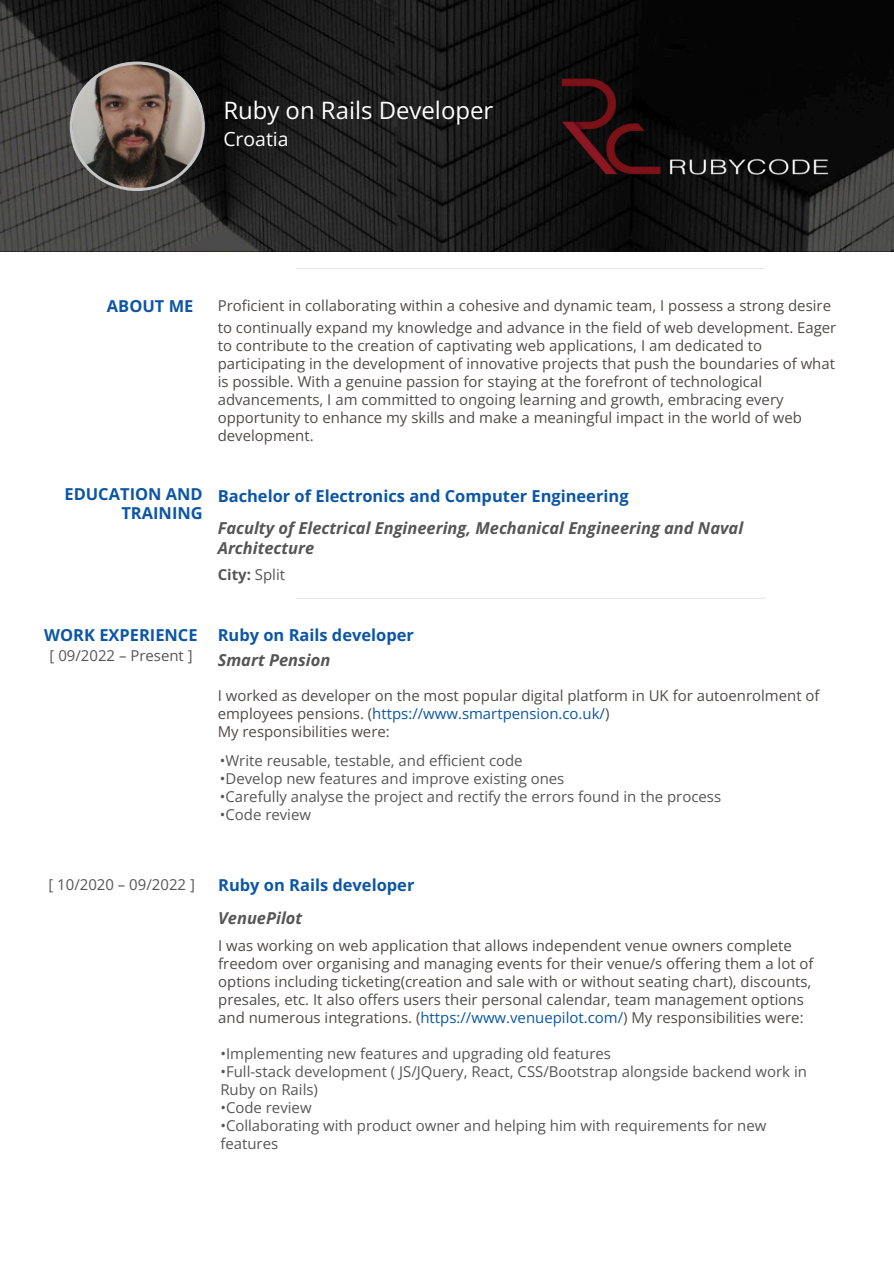
<style>
.page{position:relative;width:894px;height:1264px;background:#fff}
.page>*{position:absolute;margin:0;border:0;box-sizing:border-box;transform-origin:0 0}
.t1{font:24px "Open Sans";color:#fff}
.t2{font:19.5px "Open Sans";color:#fff}
.t3{font:700 16.5px/32.7px "Open Sans";color:#0c56a5}
.t4{font:italic 700 16.5px "Open Sans";color:#565656}
.t5{font:15px/18px "Open Sans";color:#504b48}
.t6{font:15px/18px "Open Sans";color:#565656}
.t7{font:700 15px "Open Sans";color:#565656}
.s1{font-weight:400}
.s2{font-style:italic;color:#565656}
.s3{color:#0c56a5}
</style>
<div class="page">
<svg style="left:296px;top:268px;width:468px;height:1px"></svg>
<svg style="left:296px;top:598px;width:468px;height:1px"></svg>
<img style="left:0;top:0;width:893px;height:251px">
<svg style="left:70px;top:62px;width:135px;height:129px;background:#6f635c"></svg>
<img style="left:550px;top:74px;width:287px;height:104px">
<p class="t1" style="left:223px;top:93px;width:271px">Ruby on Rails Developer</p>
<p class="t2" style="left:223px;top:125px;width:67px">Croatia</p>
<p class="t3" style="left:107px;top:289px;width:88px">ABOUT ME</p>
<p class="t5" style="left:218px;top:296px;width:614px">Proficient in collaborating within a cohesive and dynamic team, I possess a strong desire</p>
<p class="t5" style="left:218px;top:318px;width:620px">to continually expand my knowledge and advance in the field of web development. Eager</p>
<p class="t5" style="left:218px;top:336px;width:545px">to contribute to the creation of captivating web applications, I am dedicated to</p>
<p class="t5" style="left:218px;top:354px;width:618px">participating in the development of innovative projects that push the boundaries of what</p>
<p class="t5" style="left:218px;top:372px;width:546px">is possible. With a genuine passion for staying at the forefront of technological</p>
<p class="t5" style="left:218px;top:390px;width:567px">advancements, I am committed to ongoing learning and growth, embracing every</p>
<p class="t5" style="left:218px;top:408px;width:585px">opportunity to enhance my skills and make a meaningful impact in the world of web</p>
<p class="t5" style="left:218px;top:426px;width:97px">development.</p>
<p class="t3" style="left:64px;top:484px;width:140px;line-height:19.2px;text-align:right">EDUCATION AND<br>TRAINING</p>
<p class="t3" style="left:218px;top:479px;width:412px">Bachelor of Electronics and Computer Engineering</p>
<p class="t4" style="left:218px;top:516px;width:527px">Faculty of Electrical Engineering, Mechanical Engineering and Naval</p>
<p class="t4" style="left:218px;top:536px;width:98px">Architecture</p>
<p class="t7" style="left:218px;top:564px;width:69px">City: <span class="s1">Split</span></p>
<h3 class="t3" style="left:44px;top:618px;width:155px">WORK EXPERIENCE</h3>
<p class="t6" style="left:50px;top:646px;width:144px">[ 09/2022 – Present ]</p>
<p class="t3" style="left:218px;top:622px;width:198px;line-height:24.8px">Ruby on Rails developer<br><span class="s2">Smart Pension</span></p>
<p class="t5" style="left:218px;top:686px;width:603px">I worked as developer on the most popular digital platform in UK for autoenrolment of employees pensions. (<span class="s3">https://www.smartpension.co.uk/</span>)<br>My responsibilities were:</p>
<p class="t6" style="left:220px;top:751px;width:304px">•Write reusable, testable, and efficient code</p>
<p class="t6" style="left:220px;top:769px;width:346px">•Develop new features and improve existing ones</p>
<p class="t6" style="left:220px;top:787px;width:502px">•Carefully analyse the project and rectify the errors found in the process</p>
<p class="t6" style="left:220px;top:805px;width:93px">•Code review</p>
<p class="t6" style="left:48px;top:875px;width:148px">[ 10/2020 – 09/2022 ]</p>
<p class="t3" style="left:218px;top:868px;width:198px">Ruby on Rails developer<br><span class="s2">VenuePilot</span></p>
<h1 class="t5" style="left:218px;top:936px;width:596px">I was working on web application that allows independent venue owners complete freedom over organising and managing events for their venue/s offering them a lot of options including ticketing(creation and sale with or without seating chart), discounts, presales, etc. It also offers users their personal calendar, team management options and numerous integrations. (<span class="s3">https://www.venuepilot.com/</span>) My responsibilities were:</h1>
<p class="t6" style="left:220px;top:1043px;width:392px">•Implementing new features and upgrading old features</p>
<p class="t6" style="left:220px;top:1061px;width:588px">•Full-stack development ( JS/JQuery, React, CSS/Bootstrap alongside backend work in<br>Ruby on Rails)</p>
<h2 class="t6" style="left:220px;top:1097px;width:93px">•Code review</h2>
<p class="t6" style="left:220px;top:1115px;width:547px">•Collaborating with product owner and helping him with requirements for new features</p>
</div>
